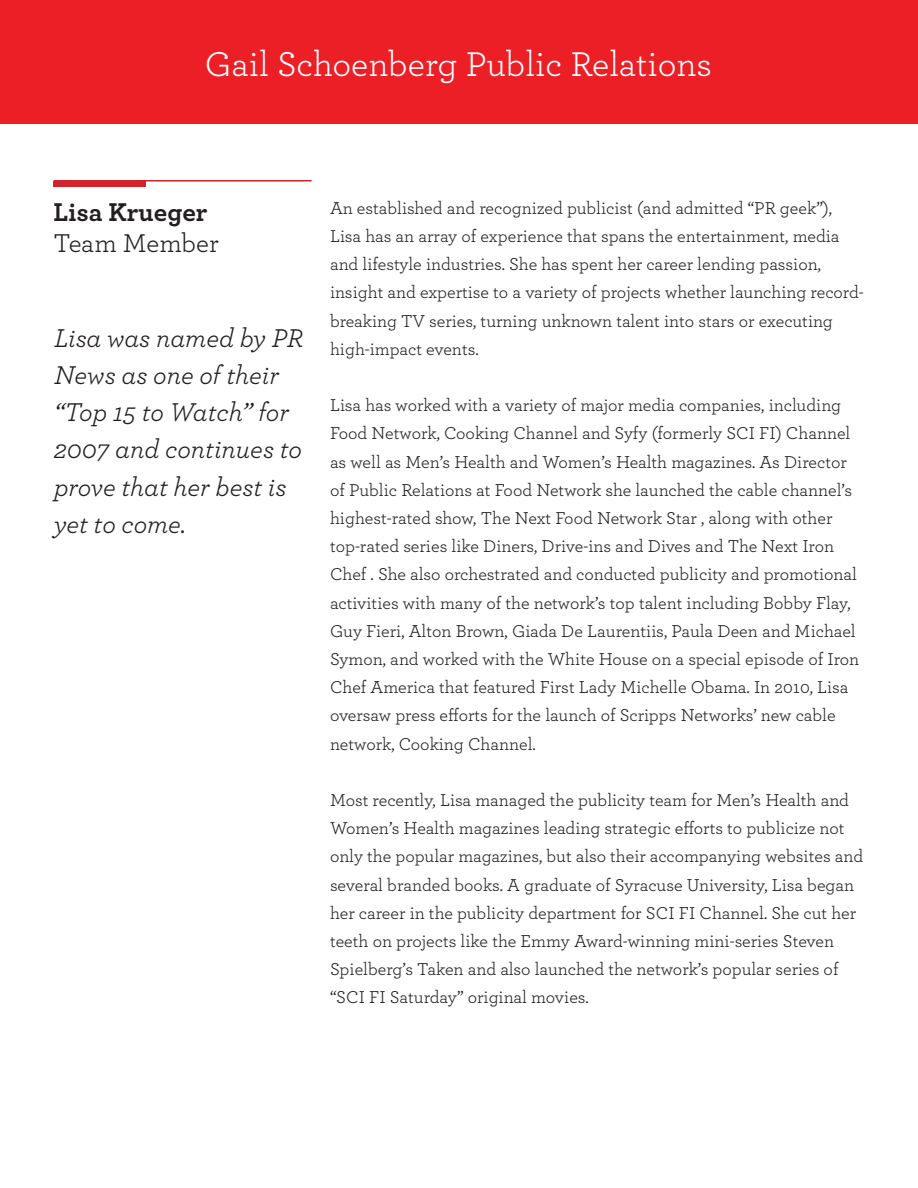
<style>
.page{position:relative;width:918px;height:1188px;background:#fff}
.page>*{position:absolute;margin:0;border:0;box-sizing:border-box;transform-origin:0 0}
.t1{font:36px "Archer";color:#fff}
.Paragraph_Style_2{font:italic 27px/37.2px "Archer";color:#231f20}
.Paragraph_Style_2-2{font:700 27px "Archer";color:#231f20}
.Paragraph_Style_2-3{font:27px "Archer";letter-spacing:-.005em;color:#231f20}
.Paragraph_Style_2-4{font:18px/28.2px "Archer";color:#231f20}
</style>
<div class="page">
<div style="left:0;top:1px;width:917px;height:123px;background:#ed1f26"></div>
<div style="left:54px;top:181px;width:92px;height:5px;background:#d1232a"></div>
<hr style="left:54px;top:180px;width:258px;height:2px;background:#d1232a">
<p class="t1" style="left:205px;top:40px;width:509px">Gail Schoenberg Public Relations</p>
<p class="Paragraph_Style_2-2" style="left:54px;top:191px;width:156px">Lisa Krueger</p>
<p class="Paragraph_Style_2-3" style="left:54px;top:225px;width:167px">Team Member</p>
<p class="Paragraph_Style_2" style="left:54px;top:318px;width:251px">Lisa was named by PR<br>News as one of their “Top 15 to Watch” for<br>2007 and continues to prove that her best is yet to come.</p>
<p class="Paragraph_Style_2-4" style="left:330px;top:193px;width:535px">An established and recognized publicist (and admitted “PR geek”), Lisa has an array of experience that spans the entertainment, media and lifestyle industries. She has spent her career lending passion, insight and expertise to a variety of projects whether launching record&shy;breaking TV series, turning unknown talent into stars or executing high-impact events.</p>
<p class="Paragraph_Style_2-4" style="left:330px;top:390px;width:531px">Lisa has worked with a variety of major media companies, including Food Network, Cooking Channel and Syfy (formerly SCI FI) Channel as well as Men’s Health and Women’s Health magazines. As Director of Public Relations at Food Network she launched the cable channel’s highest-rated show, The Next Food Network Star , along with other top-rated series like Diners, Drive-ins and Dives and The Next Iron Chef . She also orchestrated and conducted publicity and promotional activities with many of the network’s top talent including Bobby Flay, Guy Fieri, Alton Brown, Giada De Laurentiis, Paula Deen and Michael Symon, and worked with the White House on a special episode of Iron Chef America that featured First Lady Michelle Obama. In 2010, Lisa oversaw press efforts for the launch of Scripps Networks’ new cable network, Cooking Channel.</p>
<p class="Paragraph_Style_2-4" style="left:330px;top:785px;width:535px">Most recently, Lisa managed the publicity team for Men’s Health and Women’s Health magazines leading strategic efforts to publicize not only the popular magazines, but also their accompanying websites and several branded books. A graduate of Syracuse University, Lisa began her career in the publicity department for SCI FI Channel. She cut her teeth on projects like the Emmy Award-winning mini-series Steven Spielberg’s Taken and also launched the network’s popular series of “SCI FI Saturday” original movies.</p>
</div>
